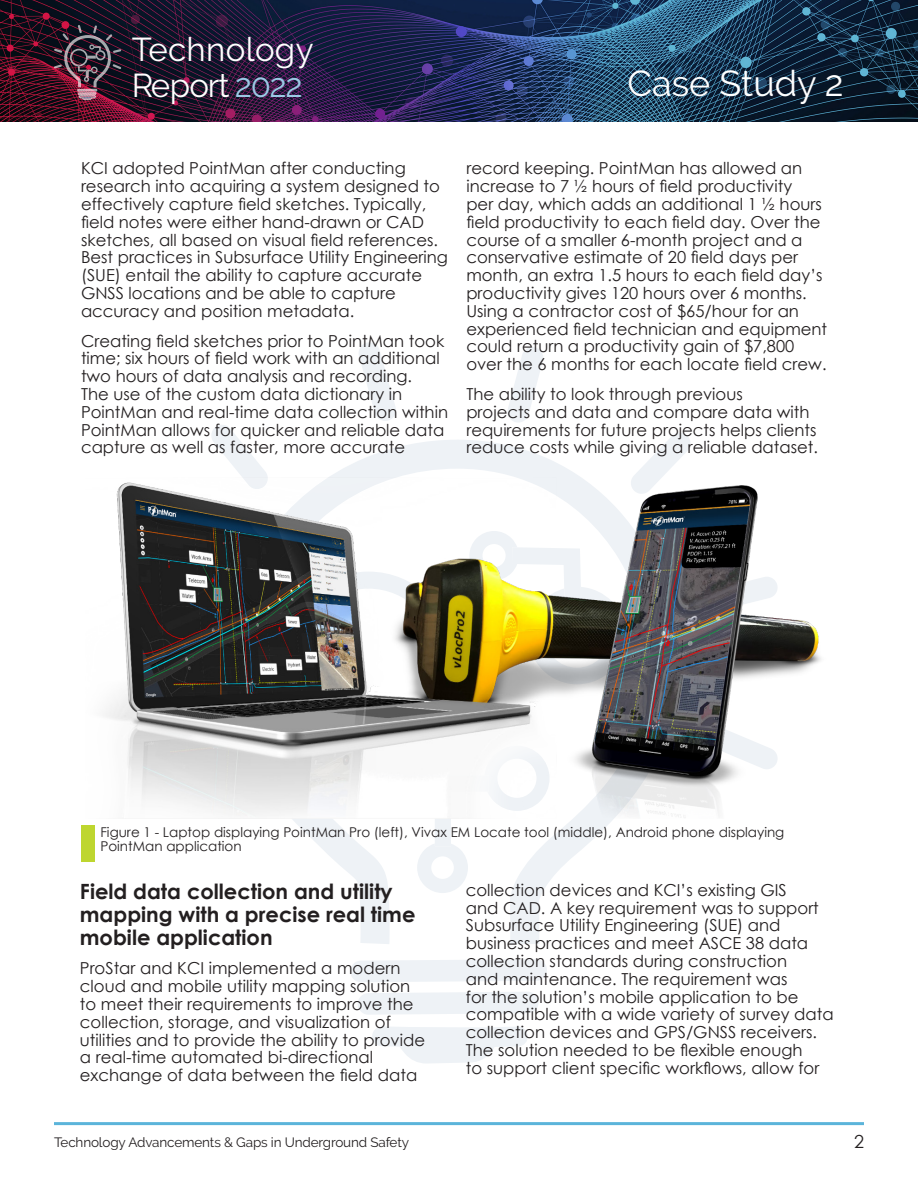
<style>
.page{position:relative;width:918px;height:1188px;background:#fff}
.page>*{position:absolute;margin:0;border:0;box-sizing:border-box;transform-origin:0 0}
.t1{font:36px "Raleway";color:#fff}
.t2{font:33px/36px "Raleway";letter-spacing:-.02em;color:#fff}
.t3{font:700 21px/22.6px "Century Gothic";color:#231f20}
.t4{font:18px "Century Gothic";color:#231f20}
.t5{font:16.5px/17.9px "Century Gothic";color:#231f20}
.t6{font:13.5px/14.5px "Century Gothic";color:#231f20}
.t7{font:13.5px "Raleway";letter-spacing:-.01em;color:#231f20}
.s1{color:#9bc9e5}
</style>
<div class="page">
<svg style="left:341px;top:440px;width:228px;height:504px"></svg>
<svg style="left:372px;top:1026px;width:156px;height:37px"></svg>
<svg style="left:211px;top:425px;width:53px;height:45px"></svg>
<svg style="left:359px;top:342px;width:37px;height:79px"></svg>
<svg style="left:508px;top:347px;width:35px;height:75px"></svg>
<svg style="left:640px;top:433px;width:50px;height:37px"></svg>
<svg style="left:350px;top:959px;width:197px;height:23px;background:#eff3f6"></svg>
<svg style="left:358px;top:992px;width:180px;height:23px;background:#eff3f6"></svg>
<svg style="left:298px;top:825px;width:309px;height:68px"></svg>
<img style="left:0;top:0;width:918px;height:122px">
<hr style="left:54px;top:1122px;width:810px;height:3px;background:#5bb4da">
<svg style="left:54px;top:25px;width:67px;height:75px;background:#482d3d"></svg>
<img style="left:105px;top:470px;width:716px;height:355px">
<div style="left:81px;top:825px;width:14px;height:37px;background:#bed62f"></div>
<h2 class="t2" style="left:132px;top:32px;width:183px">Technology<br>Report <span class="s1">2022</span></h2>
<h1 class="t1" style="left:627px;top:62px;width:218px">Case Study 2</h1>
<p class="t5" style="left:81px;top:159px;width:369px">KCI adopted PointMan after conducting research into acquiring a system designed to effectively capture field sketches. Typically, field notes were either hand-drawn or CAD sketches, all based on visual field references.<br>Best practices in Subsurface Utility Engineering (SUE) entail the ability to capture accurate GNSS locations and be able to capture accuracy and position metadata.</p>
<p class="t5" style="left:81px;top:331px;width:369px">Creating field sketches prior to PointMan took time; six hours of field work with an additional two hours of data analysis and recording.<br>The use of the custom data dictionary in PointMan and real-time data collection within PointMan allows for quicker and reliable data capture as well as faster, more accurate</p>
<p class="t5" style="left:466px;top:159px;width:362px">record keeping. PointMan has allowed an increase to 7 ½ hours of field productivity<br>per day, which adds an additional 1 ½ hours field productivity to each field day. Over the course of a smaller 6-month project and a conservative estimate of 20 field days per month, an extra 1.5 hours to each field day’s productivity gives 120 hours over 6 months.<br>Using a contractor cost of $65/hour for an experienced field technician and equipment could return a productivity gain of $7,800 over the 6 months for each locate field crew.</p>
<p class="t5" style="left:466px;top:385px;width:353px">The ability to look through previous<br>projects and data and compare data with requirements for future projects helps clients reduce costs while giving a reliable dataset.</p>
<p class="t6" style="left:100px;top:824px;width:685px">Figure 1 - Laptop displaying PointMan Pro (left), Vivax EM Locate tool (middle), Android phone displaying<br>PointMan application</p>
<p class="t3" style="left:80px;top:879px;width:337px">Field data collection and utility mapping with a precise real time mobile application</p>
<p class="t5" style="left:80px;top:959px;width:347px">ProStar and KCI implemented a modern cloud and mobile utility mapping solution to meet their requirements to improve the collection, storage, and visualization of utilities and to provide the ability to provide a real-time automated bi-directional exchange of data between the field data</p>
<p class="t5" style="left:466px;top:881px;width:369px">collection devices and KCI’s existing GIS<br>and CAD. A key requirement was to support Subsurface Utility Engineering (SUE) and business practices and meet ASCE 38 data collection standards during construction<br>and maintenance. The requirement was<br>for the solution’s mobile application to be compatible with a wide variety of survey data collection devices and GPS/GNSS receivers.<br>The solution needed to be flexible enough<br>to support client specific workflows, allow for</p>
<p class="t7" style="left:54px;top:1134px;width:357px">Technology Advancements &amp; Gaps in Underground Safety</p>
<p class="t4" style="left:854px;top:1128px;width:11px">2</p>
</div>
